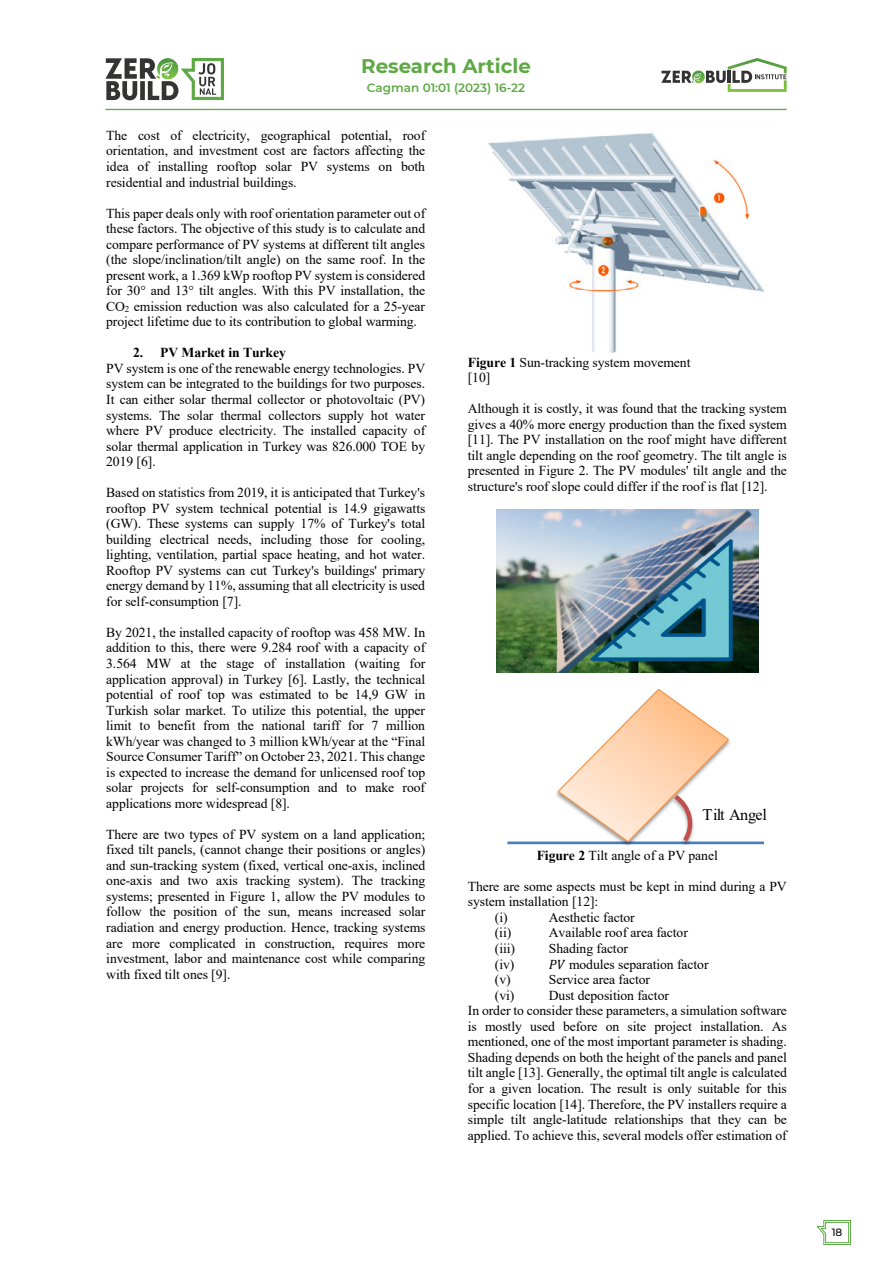
<style>
.page{position:relative;width:893px;height:1263px;background:#fff}
.page>*{position:absolute;margin:0;border:0;box-sizing:border-box;transform-origin:0 0}
.t1{font:700 19.8px "Montserrat";color:#5ea945}
.t2{font:16.2px "Times New Roman";letter-spacing:-.055em;color:#000}
.t3{font:13.65px/15.6px "Times New Roman";letter-spacing:-.005em;color:#000;text-align:justify}
.t4{font:700 13.65px "Times New Roman";letter-spacing:-.005em;color:#000}
.t5{font:600 12px "Montserrat";color:#5ea945}
.t6{font:500 10.5px "Montserrat";color:#000}
.s1{font-weight:700}
</style>
<div class="page">
<svg style="left:817px;top:1220px;width:34px;height:25px"></svg>
<img style="left:488px;top:132px;width:277px;height:221px">
<img style="left:496px;top:509px;width:262px;height:164px">
<hr style="left:507px;top:841px;width:257px;height:3px;background:#4a7ebb">
<svg style="left:556px;top:689px;width:174px;height:157px"></svg>
<svg style="left:661px;top:58px;width:126px;height:34px"></svg>
<hr style="left:105px;top:109px;width:682px;height:1px;background:#5ea945">
<svg style="left:105px;top:58px;width:119px;height:42px"></svg>
<h1 class="t1" style="left:361px;top:52px;width:171px">Research Article</h1>
<p class="t5" style="left:367px;top:80px;width:160px">Cagman 01:01 (2023) 16-22</p>
<p class="t3" style="left:106px;top:127px;width:321px">The cost of electricity, geographical potential, roof orientation, and investment cost are factors affecting the idea of installing rooftop solar PV systems on both residential and industrial buildings.</p>
<p class="t3" style="left:106px;top:205px;width:321px">This paper deals only with roof orientation parameter out of these factors. The objective of this study is to calculate and compare performance of PV systems at different tilt angles (the slope/inclination/tilt angle) on the same roof. In the present work, a 1.369 kWp rooftop PV system is considered for 30° and 13° tilt angles. With this PV installation, the CO<sub>2</sub> emission reduction was also calculated for a 25-year project lifetime due to its contribution to global warming.</p>
<p class="t4" style="left:133px;top:343px;width:154px">2. PV Market in Turkey</p>
<p class="t3" style="left:106px;top:360px;width:321px">PV system is one of the renewable energy technologies. PV system can be integrated to the buildings for two purposes.<br>It can either solar thermal collector or photovoltaic (PV) systems. The solar thermal collectors supply hot water where PV produce electricity. The installed capacity of solar thermal application in Turkey was 826.000 TOE by 2019 [6].</p>
<p class="t3" style="left:106px;top:484px;width:321px">Based on statistics from 2019, it is anticipated that Turkey's rooftop PV system technical potential is 14.9 gigawatts (GW). These systems can supply 17% of Turkey's total building electrical needs, including those for cooling, lighting, ventilation, partial space heating, and hot water.<br>Rooftop PV systems can cut Turkey's buildings' primary energy demand by 11%, assuming that all electricity is used for self-consumption [7].</p>
<p class="t3" style="left:106px;top:624px;width:321px">By 2021, the installed capacity of rooftop was 458 MW. In addition to this, there were 9.284 roof with a capacity of 3.564 MW at the stage of installation (waiting for application approval) in Turkey [6]. Lastly, the technical potential of roof top was estimated to be 14,9 GW in Turkish solar market. To utilize this potential, the upper limit to benefit from the national tariff for 7 million kWh/year was changed to 3 million kWh/year at the “Final Source Consumer Tariff” on October 23, 2021. This change is expected to increase the demand for unlicensed roof top solar projects for self-consumption and to make roof applications more widespread [8].</p>
<p class="t3" style="left:106px;top:826px;width:321px">There are two types of PV system on a land application; fixed tilt panels, (cannot change their positions or angles) and sun-tracking system (fixed, vertical one-axis, inclined one-axis and two axis tracking system). The tracking systems; presented in Figure 1, allow the PV modules to follow the position of the sun, means increased solar radiation and energy production. Hence, tracking systems are more complicated in construction, requires more investment, labor and maintenance cost while comparing with fixed tilt ones [9].</p>
<p class="t3" style="left:468px;top:354px;width:224px"><span class="s1">Figure 1</span> Sun-tracking system movement [10]</p>
<p class="t3" style="left:468px;top:400px;width:321px">Although it is costly, it was found that the tracking system gives a 40% more energy production than the fixed system [11]. The PV installation on the roof might have different tilt angle depending on the roof geometry. The tilt angle is presented in Figure 2. The PV modules' tilt angle and the structure's roof slope could differ if the roof is flat [12].</p>
<p class="t2" style="left:702px;top:803px;width:66px">Tilt Angel</p>
<p class="t3" style="left:537px;top:847px;width:183px"><span class="s1">Figure 2</span> Tilt angle of a PV panel</p>
<p class="t3" style="left:468px;top:878px;width:321px">There are some aspects must be kept in mind during a PV</p>
<p class="t3" style="left:468px;top:893px;width:132px">system installation [12]:</p>
<p class="t3" style="left:495px;top:909px;width:14px">(i)</p>
<p class="t3" style="left:549px;top:909px;width:87px">Aesthetic factor</p>
<p class="t3" style="left:495px;top:924px;width:18px">(ii)</p>
<p class="t3" style="left:549px;top:924px;width:141px">Available roof area factor</p>
<p class="t3" style="left:495px;top:940px;width:22px">(iii)</p>
<p class="t3" style="left:549px;top:940px;width:81px">Shading factor</p>
<p class="t3" style="left:495px;top:956px;width:21px">(iv)</p>
<p class="t3" style="left:569px;top:956px;width:141px">modules separation factor</p>
<p class="t3" style="left:495px;top:971px;width:17px">(v)</p>
<p class="t3" style="left:549px;top:971px;width:103px">Service area factor</p>
<p class="t3" style="left:495px;top:987px;width:21px">(vi)</p>
<p class="t3" style="left:468px;top:987px;width:321px;text-align:left;text-indent:81px">Dust deposition factor<br>In order to consider these parameters, a simulation software is mostly used before on site project installation. As mentioned, one of the most important parameter is shading.<br>Shading depends on both the height of the panels and panel tilt angle [13]. Generally, the optimal tilt angle is calculated for a given location. The result is only suitable for this specific location [14]. Therefore, the PV installers require a simple tilt angle-latitude relationships that they can be applied. To achieve this, several models offer estimation of</p>
<p class="t6" style="left:832px;top:1225px;width:12px">18</p>
</div>
